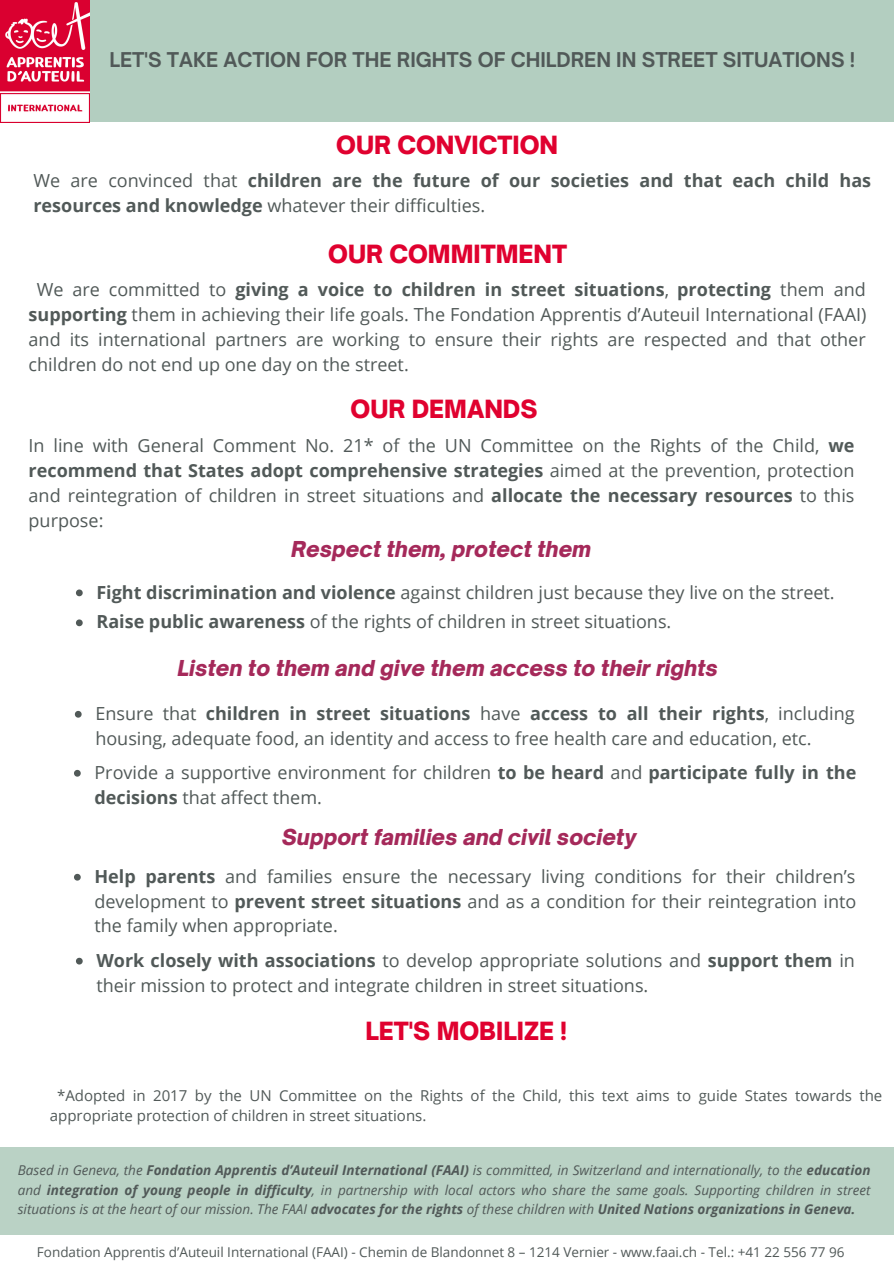
<style>
.page{position:relative;width:894px;height:1264px;background:#fff}
.page>*{position:absolute;margin:0;border:0;box-sizing:border-box;transform-origin:0 0}
.t1{font:900 24px "Open Sauce One";color:#e0012f}
.t2{font:italic 900 21px "Open Sauce One";color:#a5295a}
.t3{font:700 19.5px "Open Sauce One";color:#515958}
.t4{font:18px/24.8px "Open Sans";color:#515958}
.t5{font:700 18px/24.8px "Open Sans";color:#515958}
.t6{font:15px/20.2px "Open Sans";color:#515958}
.t7{font:italic 13.5px/19.2px "Open Sans";color:#515958;text-align:justify}
.t8{font:13.5px "Open Sans";color:#515958}
.s1{font-weight:400}
.s2{font-weight:700}
</style>
<div class="page">
<div style="left:0;top:0;width:893px;height:122px;background:#b3cec0"></div>
<img style="left:0;top:0;width:89px;height:122px">
<div style="left:0;top:1147px;width:893px;height:87px;background:#bad2c5"></div>
<svg style="left:76px;top:589px;width:7px;height:7px"></svg>
<svg style="left:75px;top:711px;width:7px;height:6px"></svg>
<svg style="left:74px;top:873px;width:7px;height:7px"></svg>
<svg style="left:76px;top:619px;width:7px;height:7px"></svg>
<svg style="left:74px;top:770px;width:7px;height:6px"></svg>
<svg style="left:76px;top:957px;width:7px;height:7px"></svg>
<p class="t3" style="left:109px;top:48px;width:747px">LET'S TAKE ACTION FOR THE RIGHTS OF CHILDREN IN STREET SITUATIONS !</p>
<p class="t1" style="left:336px;top:130px;width:223px">OUR CONVICTION</p>
<p class="t5" style="left:33px;top:167px;width:839px"><span class="s1">We are convinced that</span> children are the future of our societies and that each child has resources and knowledge <span class="s1">whatever their difficulties.</span></p>
<p class="t1" style="left:328px;top:239px;width:240px">OUR COMMITMENT</p>
<p class="t4" style="left:29px;top:277px;width:839px;text-align:justify;text-indent:8px">We are committed to <span class="s2">giving a voice to children in street situations</span>, <span class="s2">protecting</span> them and <span class="s2">supporting</span> them in achieving their life goals. The Fondation Apprentis d’Auteuil International (FAAI) and its international partners are working to ensure their rights are respected and that other children do not end up one day on the street.</p>
<p class="t1" style="left:350px;top:394px;width:188px">OUR DEMANDS</p>
<p class="t4" style="left:29px;top:433px;width:827px;text-align:justify">In line with General Comment No. 21* of the UN Committee on the Rights of the Child, <span class="s2">we recommend that States adopt comprehensive strategies</span> aimed at the prevention, protection and reintegration of children in street situations and <span class="s2">allocate the necessary resources</span> to this purpose:</p>
<p class="t2" style="left:291px;top:536px;width:301px">Respect them, protect them</p>
<p class="t4" style="left:96px;top:579px;width:739px"><span class="s2">Fight discrimination and violence</span> against children just because they live on the street.</p>
<p class="t4" style="left:96px;top:609px;width:576px"><span class="s2">Raise public awareness</span> of the rights of children in street situations.</p>
<p class="t2" style="left:177px;top:655px;width:542px">Listen to them and give them access to their rights</p>
<p class="t4" style="left:95px;top:700px;width:760px">Ensure that <span class="s2">children in street situations</span> have <span class="s2">access to all their rights</span>, including housing, adequate food, an identity and access to free health care and education, etc.</p>
<p class="t4" style="left:94px;top:759px;width:763px">Provide a supportive environment for children <span class="s2">to be heard</span> and <span class="s2">participate fully in the decisions</span> that affect them.</p>
<p class="t2" style="left:282px;top:824px;width:356px">Support families and civil society</p>
<p class="t4" style="left:94px;top:863px;width:763px;text-align:justify"><span class="s2">Help parents</span> and families ensure the necessary living conditions for their children’s development to <span class="s2">prevent street situations</span> and as a condition for their reintegration into the family when appropriate.</p>
<p class="t4" style="left:96px;top:947px;width:759px"><span class="s2">Work closely with associations</span> to develop appropriate solutions and <span class="s2">support them</span> in their mission to protect and integrate children in street situations.</p>
<p class="t1" style="left:365px;top:1016px;width:203px">LET'S MOBILIZE !</p>
<p class="t6" style="left:50px;top:1085px;width:833px;text-indent:7px">*Adopted in 2017 by the UN Committee on the Rights of the Child, this text aims to guide States towards the appropriate protection of children in street situations.</p>
<p class="t7" style="left:18px;top:1160px;width:853px">Based in Geneva, the <span class="s2">Fondation Apprentis d’Auteuil International (FAAI)</span> is committed, in Switzerland and internationally, to the <span class="s2">education </span>and <span class="s2">integration of young people in difficulty</span>, in partnership with local actors who share the same goals. Supporting children in street situations is at the heart of our mission. The FAAI <span class="s2">advocates for the rights</span> of these children with <span class="s2">United Nations organizations in Geneva.</span></p>
<p class="t8" style="left:37px;top:1242px;width:808px">Fondation Apprentis d’Auteuil International (FAAI) - Chemin de Blandonnet 8 – 1214 Vernier - www.faai.ch - Tel.: +41 22 556 77 96</p>
</div>
